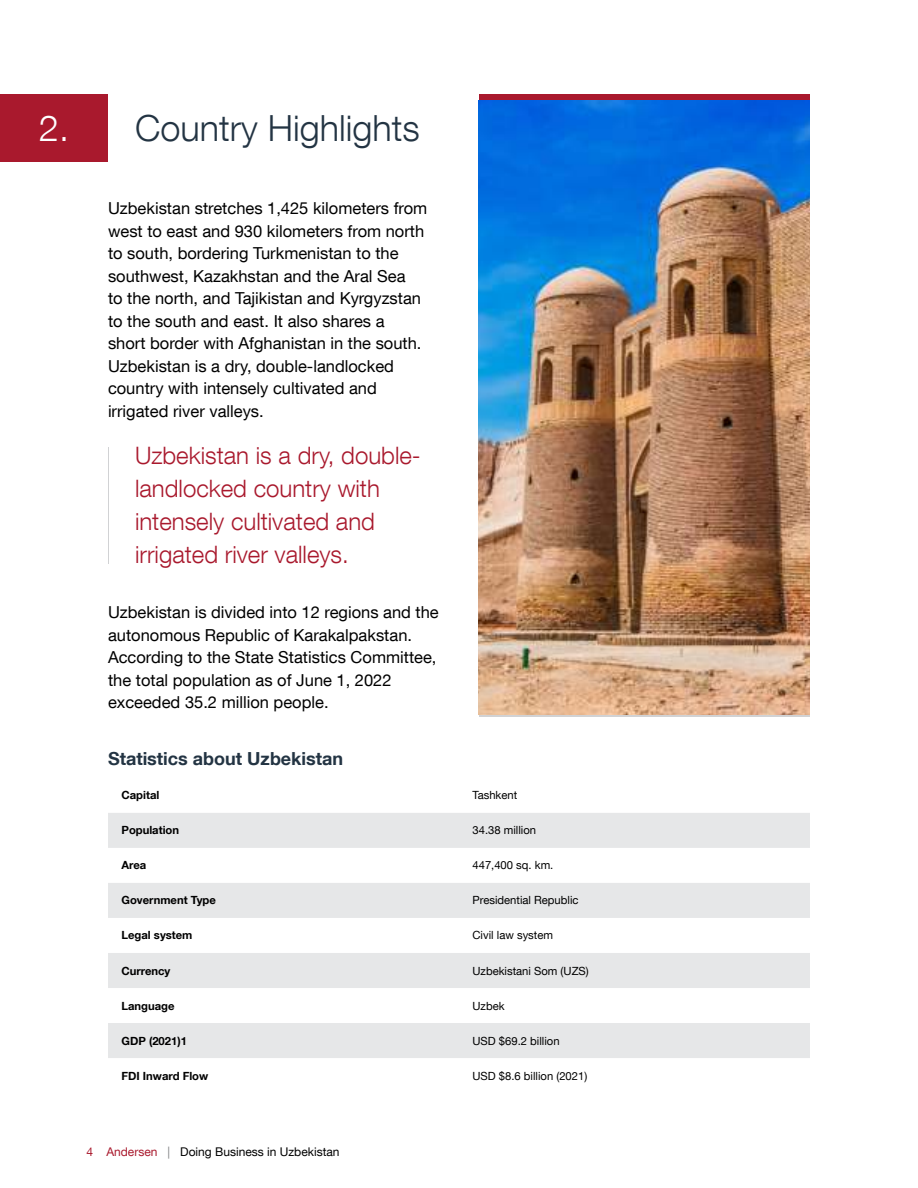
<style>
.page{position:relative;width:918px;height:1188px;background:#fff}
.page>*{position:absolute;margin:0;border:0;box-sizing:border-box;transform-origin:0 0}
.t1{font:300 36px "Helvetica Neue LT Com";color:#233443}
.t2{font:300 24px/33px "Helvetica Neue LT Com";color:#a9192d}
.t3{font:700 18px "Helvetica Neue LT Com";color:#233443}
.t4{font:16.5px/22.5px "Helvetica Neue LT Com";color:#000}
.t5{font:12px "Helvetica Neue LT Com";color:#000}
.t6{font:11.25px "Helvetica Neue LT Com";color:#000}
.t7{font:700 11.25px "Helvetica Neue LT Com";color:#000}
.s1{color:#fff}
.s2{color:#a9192d}
.s3{color:#808284}
</style>
<div class="page">
<div style="left:0;top:94px;width:108px;height:68px;background:#a9192d"></div>
<img style="left:478px;top:101px;width:331px;height:613px">
<div style="left:479px;top:95px;width:331px;height:5px;background:#a9192d"></div>
<hr style="left:108px;top:447px;width:1px;height:116px;background:#d1d2d4">
<svg style="left:108px;top:813px;width:702px;height:245px;fill:#e6e7e8"></svg>
<h1 class="t1" style="left:39px;top:115px;width:382px"><span class="s1">2.</span> Country Highlights</h1>
<p class="t4" style="left:108px;top:198px;width:321px">Uzbekistan stretches 1,425 kilometers from west to east and 930 kilometers from north to south, bordering Turkmenistan to the southwest, Kazakhstan and the Aral Sea<br>to the north, and Tajikistan and Kyrgyzstan to the south and east. It also shares a<br>short border with Afghanistan in the south.<br>Uzbekistan is a dry, double-landlocked country with intensely cultivated and irrigated river valleys.</p>
<h2 class="t2" style="left:135px;top:441px;width:287px">Uzbekistan is a dry, double&shy;landlocked country with intensely cultivated and irrigated river valleys.</h2>
<p class="t4" style="left:108px;top:602px;width:332px">Uzbekistan is divided into 12 regions and the autonomous Republic of Karakalpakstan.<br>According to the State Statistics Committee, the total population as of June 1, 2022 exceeded 35.2 million people.</p>
<p class="t3" style="left:108px;top:752px;width:237px">Statistics about Uzbekistan</p>
<p class="t7" style="left:122px;top:791px;width:39px">Capital</p>
<p class="t6" style="left:472px;top:790px;width:46px">Tashkent</p>
<p class="t7" style="left:122px;top:826px;width:59px">Population</p>
<p class="t6" style="left:472px;top:825px;width:65px">34.38 million</p>
<p class="t7" style="left:122px;top:861px;width:26px">Area</p>
<p class="t6" style="left:472px;top:860px;width:82px">447,400 sq. km.</p>
<p class="t7" style="left:122px;top:896px;width:96px">Government Type</p>
<p class="t6" style="left:472px;top:895px;width:108px">Presidential Republic</p>
<p class="t7" style="left:122px;top:931px;width:73px">Legal system</p>
<p class="t6" style="left:472px;top:931px;width:82px">Civil law system</p>
<p class="t7" style="left:122px;top:966px;width:50px">Currency</p>
<p class="t6" style="left:472px;top:966px;width:118px">Uzbekistani Som (UZS)</p>
<p class="t7" style="left:122px;top:1001px;width:55px">Language</p>
<p class="t6" style="left:472px;top:1001px;width:34px">Uzbek</p>
<p class="t7" style="left:122px;top:1036px;width:67px">GDP (2021)1</p>
<p class="t6" style="left:472px;top:1036px;width:89px">USD $69.2 billion</p>
<p class="t7" style="left:122px;top:1071px;width:88px">FDI Inward Flow</p>
<p class="t6" style="left:472px;top:1071px;width:116px">USD $8.6 billion (2021)</p>
<p class="t5" style="left:86px;top:1147px;width:255px"><span class="s2">4 Andersen</span> <span class="s3">|</span> Doing Business in Uzbekistan</p>
</div>
